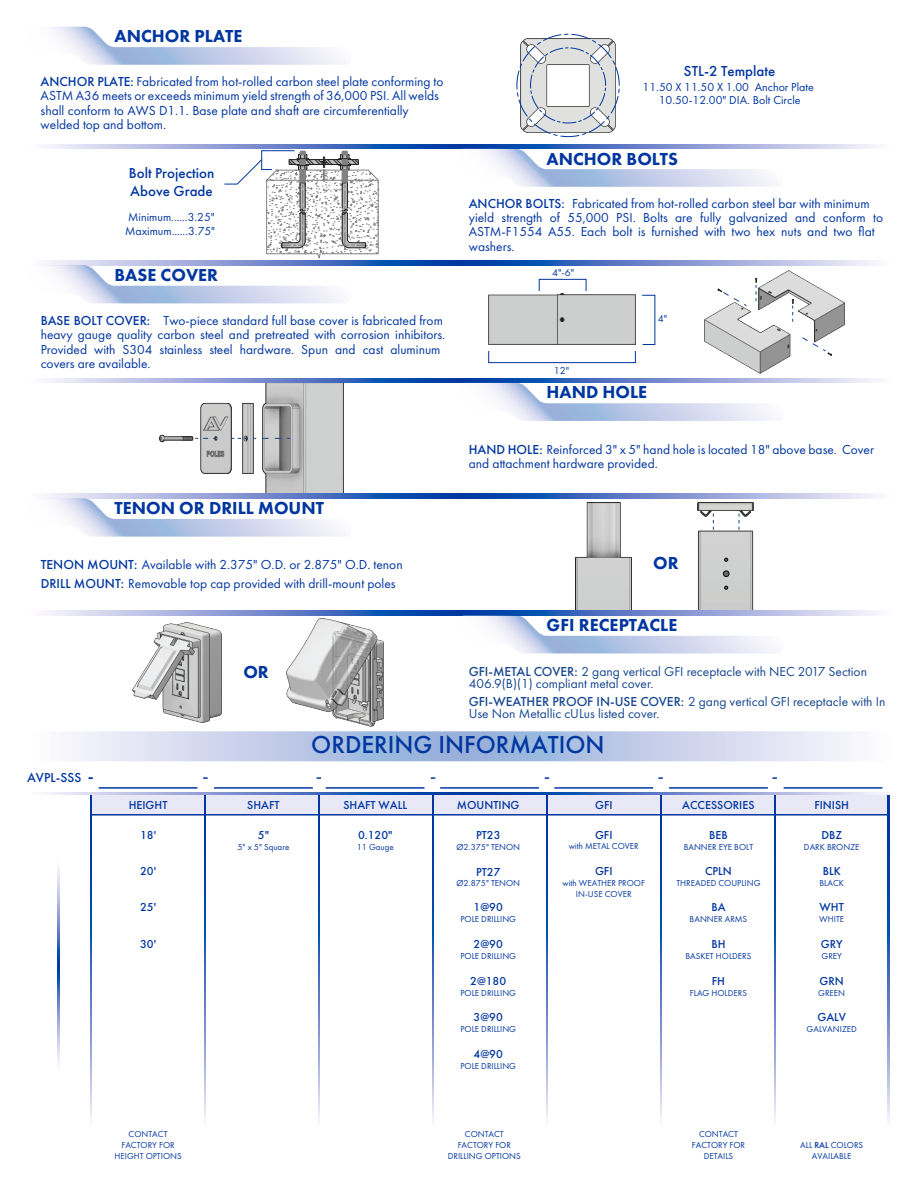
<style>
.page{position:relative;width:918px;height:1188px;background:#fff}
.page>*{position:absolute;margin:0;border:0;box-sizing:border-box;transform-origin:0 0}
.t1{font:500 25.5px "Futura PT";color:#0036a0}
.t2{font:800 18px "Futura PT";color:#0036a0}
.t3{font:500 15px/18px "Futura PT";color:#0036a0}
.t4{font:13.5px/14.4px "Futura PT";color:#0036a0}
.t5{font:13.5px/12px "Futura PT";color:#17478f}
.t6{font:500 13.5px "Futura PT";color:#0036a0}
.t7{font:500 12px "Futura PT";color:#0036a0}
.t8{font:12px/14.4px "Futura PT";color:#0036a0}
.t9{font:10.5px "Futura PT";color:#0036a0}
.t10{font:9px/10.8px "Futura PT";color:#0036a0;text-align:center}
.s1{font-weight:500}
.s2{font-size:18px}
</style>
<div class="page">
<img style="left:698px;top:503px;width:56px;height:108px">
<img style="left:576px;top:503px;width:56px;height:108px">
<svg style="left:723px;top:571px;width:6px;height:6px"></svg>
<div style="left:723px;top:570px;width:6px;height:7px;border:1px solid #040503;border-radius:50%"></div>
<svg style="left:724px;top:558px;width:4px;height:4px"></svg>
<svg style="left:724px;top:586px;width:4px;height:4px"></svg>
<img style="left:159px;top:383px;width:185px;height:111px">
<svg style="left:46px;top:144px;width:830px;height:4px;background:#7490ce"></svg>
<svg style="left:379px;top:261px;width:497px;height:4px;background:#6183c8"></svg>
<svg style="left:46px;top:378px;width:830px;height:5px;background:#7490ce"></svg>
<svg style="left:52px;top:27px;width:289px;height:38px"></svg>
<svg style="left:483px;top:149px;width:289px;height:38px"></svg>
<svg style="left:484px;top:383px;width:288px;height:38px"></svg>
<svg style="left:46px;top:611px;width:830px;height:4px;background:#7490ce"></svg>
<svg style="left:459px;top:615px;width:324px;height:38px"></svg>
<svg style="left:46px;top:494px;width:830px;height:4px;background:#7490ce"></svg>
<svg style="left:43px;top:498px;width:308px;height:39px"></svg>
<div style="left:90px;top:795px;width:799px;height:20px;background:#e9e8f6"></div>
<svg style="left:90px;top:795px;width:2px;height:327px"></svg>
<svg style="left:58px;top:867px;width:1px;height:197px"></svg>
<svg style="left:888px;top:795px;width:1px;height:327px"></svg>
<svg style="left:774px;top:795px;width:2px;height:327px"></svg>
<svg style="left:660px;top:795px;width:2px;height:327px"></svg>
<svg style="left:318px;top:795px;width:2px;height:327px"></svg>
<svg style="left:204px;top:795px;width:2px;height:327px"></svg>
<svg style="left:546px;top:795px;width:2px;height:327px"></svg>
<svg style="left:432px;top:795px;width:2px;height:327px"></svg>
<svg style="left:27px;top:731px;width:863px;height:30px"></svg>
<hr style="left:91px;top:814px;width:797px;height:2px;background:#0036a0">
<hr style="left:99px;top:787px;width:99px;height:2px;background:#0036a0">
<hr style="left:214px;top:787px;width:99px;height:2px;background:#0036a0">
<hr style="left:326px;top:787px;width:98px;height:2px;background:#0036a0">
<hr style="left:440px;top:787px;width:99px;height:2px;background:#0036a0">
<hr style="left:554px;top:787px;width:99px;height:2px;background:#0036a0">
<hr style="left:669px;top:787px;width:99px;height:2px;background:#0036a0">
<hr style="left:784px;top:787px;width:98px;height:2px;background:#0036a0">
<svg style="left:44px;top:793px;width:837px;height:2px;background:#6988ca"></svg>
<div style="left:488px;top:351px;width:148px;height:12px;border:1px solid #0036a0"></div>
<div style="left:539px;top:279px;width:47px;height:12px;border:1px solid #0036a0"></div>
<div style="left:489px;top:294px;width:146px;height:50px;background:#cdcece"></div>
<img style="left:704px;top:271px;width:140px;height:102px">
<svg style="left:792px;top:306px;width:1px;height:16px"></svg>
<svg style="left:756px;top:285px;width:1px;height:16px"></svg>
<svg style="left:722px;top:291px;width:26px;height:16px"></svg>
<svg style="left:801px;top:337px;width:26px;height:15px"></svg>
<svg style="left:43px;top:150px;width:336px;height:153px"></svg>
<svg style="left:195px;top:438px;width:21px;height:1px"></svg>
<svg style="left:231px;top:438px;width:16px;height:1px"></svg>
<svg style="left:262px;top:438px;width:28px;height:1px"></svg>
<svg style="left:713px;top:514px;width:1px;height:16px"></svg>
<svg style="left:739px;top:514px;width:1px;height:16px"></svg>
<img style="left:133px;top:623px;width:88px;height:99px">
<img style="left:287px;top:619px;width:97px;height:107px">
<svg style="left:516px;top:33px;width:104px;height:104px"></svg>
<h2 class="t2" style="left:115px;top:25px;width:129px">ANCHOR PLATE</h2>
<p class="t4" style="left:41px;top:74px;width:404px"><span class="s1">ANCHOR PLATE:</span> Fabricated from hot-rolled carbon steel plate conforming to ASTM A36 meets or exceeds minimum yield strength of 36,000 PSI. All welds shall conform to AWS D1.1. Base plate and shaft are circumferentially welded top and bottom.</p>
<p class="t3" style="left:129px;top:164px;width:87px">Bolt Projection<br>Above Grade</p>
<p class="t8" style="left:125px;top:210px;width:92px">Minimum......3.25"<br>Maximum......3.75"</p>
<h2 class="t2" style="left:115px;top:264px;width:105px">BASE COVER</h2>
<p class="t4" style="left:41px;top:313px;width:406px"><span class="s1">BASE BOLT COVER:</span> Two-piece standard full base cover is fabricated from heavy gauge quality carbon steel and pretreated with corrosion inhibitors.<br>Provided with S304 stainless steel hardware. Spun and cast aluminum covers are available.</p>
<h2 class="t2" style="left:115px;top:497px;width:211px">TENON OR DRILL MOUNT</h2>
<p class="t4" style="left:41px;top:557px;width:363px"><span class="s1">TENON MOUNT:</span> Available with 2.375" O.D. or 2.875" O.D. tenon</p>
<p class="t4" style="left:41px;top:576px;width:356px"><span class="s1">DRILL MOUNT:</span> Removable top cap provided with drill-mount poles</p>
<h2 class="t2" style="left:243px;top:660px;width:27px">OR</h2>
<p class="t3" style="left:684px;top:62px;width:93px">STL-2 Template</p>
<p class="t8" style="left:643px;top:81px;width:173px;line-height:12.9px;text-align:center">11.50 X 11.50 X 1.00 Anchor Plate<br>10.50-12.00" DIA. Bolt Circle</p>
<h2 class="t2" style="left:547px;top:148px;width:133px">ANCHOR BOLTS</h2>
<p class="t4" style="left:469px;top:196px;width:416px"><span class="s1">ANCHOR BOLTS:</span> Fabricated from hot-rolled carbon steel bar with minimum yield strength of 55,000 PSI. Bolts are fully galvanized and conform to ASTM-F1554 A55. Each bolt is furnished with two hex nuts and two flat washers.</p>
<p class="t9" style="left:552px;top:266px;width:24px">4"-6"</p>
<p class="t9" style="left:658px;top:313px;width:11px">4"</p>
<p class="t9" style="left:554px;top:365px;width:17px">12"</p>
<h2 class="t2" style="left:547px;top:381px;width:102px">HAND HOLE</h2>
<p class="t4" style="left:469px;top:442px;width:407px"><span class="s1">HAND HOLE:</span> Reinforced 3" x 5" hand hole is located 18" above base. Cover and attachment hardware provided.</p>
<h2 class="t2" style="left:653px;top:551px;width:27px">OR</h2>
<h2 class="t2" style="left:547px;top:614px;width:132px">GFI RECEPTACLE</h2>
<p class="t5" style="left:469px;top:665px;width:400px"><span class="s1">GFI-METAL COVER:</span> 2 gang vertical GFI receptacle with NEC 2017 Section<br>406.9(B)(1) compliant metal cover.</p>
<p class="t5" style="left:469px;top:695px;width:418px"><span class="s1">GFI-WEATHER PROOF IN-USE COVER:</span> 2 gang vertical GFI receptacle with In<br>Use Non Metallic cULus listed cover.</p>
<p class="t6" style="left:27px;top:769px;width:68px">AVPL-SSS <span class="s2">-</span></p>
<h1 class="t1" style="left:311px;top:730px;width:295px">ORDERING INFORMATION</h1>
<p class="t7" style="left:129px;top:798px;width:40px">HEIGHT</p>
<p class="t7" style="left:247px;top:798px;width:34px">SHAFT</p>
<p class="t7" style="left:343px;top:798px;width:65px">SHAFT WALL</p>
<p class="t7" style="left:457px;top:798px;width:64px">MOUNTING</p>
<p class="t7" style="left:595px;top:798px;width:19px">GFI</p>
<p class="t7" style="left:682px;top:798px;width:74px">ACCESSORIES</p>
<p class="t7" style="left:814px;top:798px;width:36px">FINISH</p>
<p class="t7" style="left:258px;top:828px;width:13px">5"</p>
<p class="t10" style="left:238px;top:841px;width:53px">5" x 5" Square</p>
<p class="t7" style="left:595px;top:827px;width:19px">GFI</p>
<p class="t10" style="left:569px;top:841px;width:71px">with METAL COVER</p>
<p class="t7" style="left:595px;top:864px;width:19px">GFI</p>
<p class="t10" style="left:563px;top:878px;width:84px">with WEATHER PROOF<br>IN-USE COVER</p>
<p class="t7" style="left:140px;top:827px;width:18px">18'</p>
<p class="t7" style="left:140px;top:864px;width:18px">20'</p>
<p class="t7" style="left:140px;top:900px;width:18px">25'</p>
<p class="t7" style="left:140px;top:937px;width:18px">30'</p>
<p class="t7" style="left:476px;top:828px;width:26px">PT23</p>
<p class="t10" style="left:456px;top:841px;width:65px">Ø2.375" TENON</p>
<p class="t7" style="left:476px;top:864px;width:26px">PT27</p>
<p class="t10" style="left:456px;top:878px;width:65px">Ø2.875" TENON</p>
<p class="t7" style="left:474px;top:900px;width:31px">1@90</p>
<p class="t10" style="left:460px;top:914px;width:57px">POLE DRILLING</p>
<p class="t7" style="left:474px;top:937px;width:31px">2@90</p>
<p class="t10" style="left:460px;top:951px;width:57px">POLE DRILLING</p>
<p class="t7" style="left:470px;top:974px;width:38px">2@180</p>
<p class="t10" style="left:460px;top:987px;width:57px">POLE DRILLING</p>
<p class="t7" style="left:474px;top:1010px;width:31px">3@90</p>
<p class="t10" style="left:460px;top:1024px;width:57px">POLE DRILLING</p>
<p class="t7" style="left:474px;top:1047px;width:31px">4@90</p>
<p class="t10" style="left:460px;top:1060px;width:57px">POLE DRILLING</p>
<p class="t7" style="left:358px;top:828px;width:36px">0.120"</p>
<p class="t10" style="left:357px;top:841px;width:39px">11 Gauge</p>
<p class="t7" style="left:709px;top:828px;width:20px">BEB</p>
<p class="t10" style="left:684px;top:841px;width:71px">BANNER EYE BOLT</p>
<p class="t7" style="left:705px;top:864px;width:28px">CPLN</p>
<p class="t10" style="left:676px;top:878px;width:86px">THREADED COUPLING</p>
<p class="t7" style="left:711px;top:900px;width:16px">BA</p>
<p class="t10" style="left:690px;top:914px;width:59px">BANNER ARMS</p>
<p class="t7" style="left:711px;top:937px;width:16px">BH</p>
<p class="t10" style="left:686px;top:951px;width:67px">BASKET HOLDERS</p>
<p class="t7" style="left:712px;top:974px;width:15px">FH</p>
<p class="t10" style="left:690px;top:987px;width:59px">FLAG HOLDERS</p>
<p class="t7" style="left:821px;top:828px;width:22px">DBZ</p>
<p class="t10" style="left:804px;top:841px;width:57px">DARK BRONZE</p>
<p class="t7" style="left:823px;top:864px;width:20px">BLK</p>
<p class="t10" style="left:819px;top:878px;width:26px">BLACK</p>
<p class="t7" style="left:820px;top:900px;width:26px">WHT</p>
<p class="t10" style="left:819px;top:914px;width:26px">WHITE</p>
<p class="t7" style="left:821px;top:937px;width:23px">GRY</p>
<p class="t10" style="left:822px;top:951px;width:22px">GREY</p>
<p class="t7" style="left:820px;top:974px;width:26px">GRN</p>
<p class="t10" style="left:818px;top:987px;width:28px">GREEN</p>
<p class="t7" style="left:817px;top:1010px;width:30px">GALV</p>
<p class="t10" style="left:807px;top:1024px;width:52px">GALVANIZED</p>
<p class="t10" style="left:115px;top:1129px;width:69px">CONTACT<br>FACTORY FOR<br>HEIGHT OPTIONS</p>
<p class="t10" style="left:448px;top:1129px;width:74px">CONTACT<br>FACTORY FOR<br>DRILLING OPTIONS</p>
<p class="t10" style="left:692px;top:1129px;width:55px">CONTACT<br>FACTORY FOR<br>DETAILS</p>
<p class="t10" style="left:800px;top:1139px;width:64px">ALL <span class="s1">RAL</span> COLORS<br>AVAILABLE</p>
</div>
